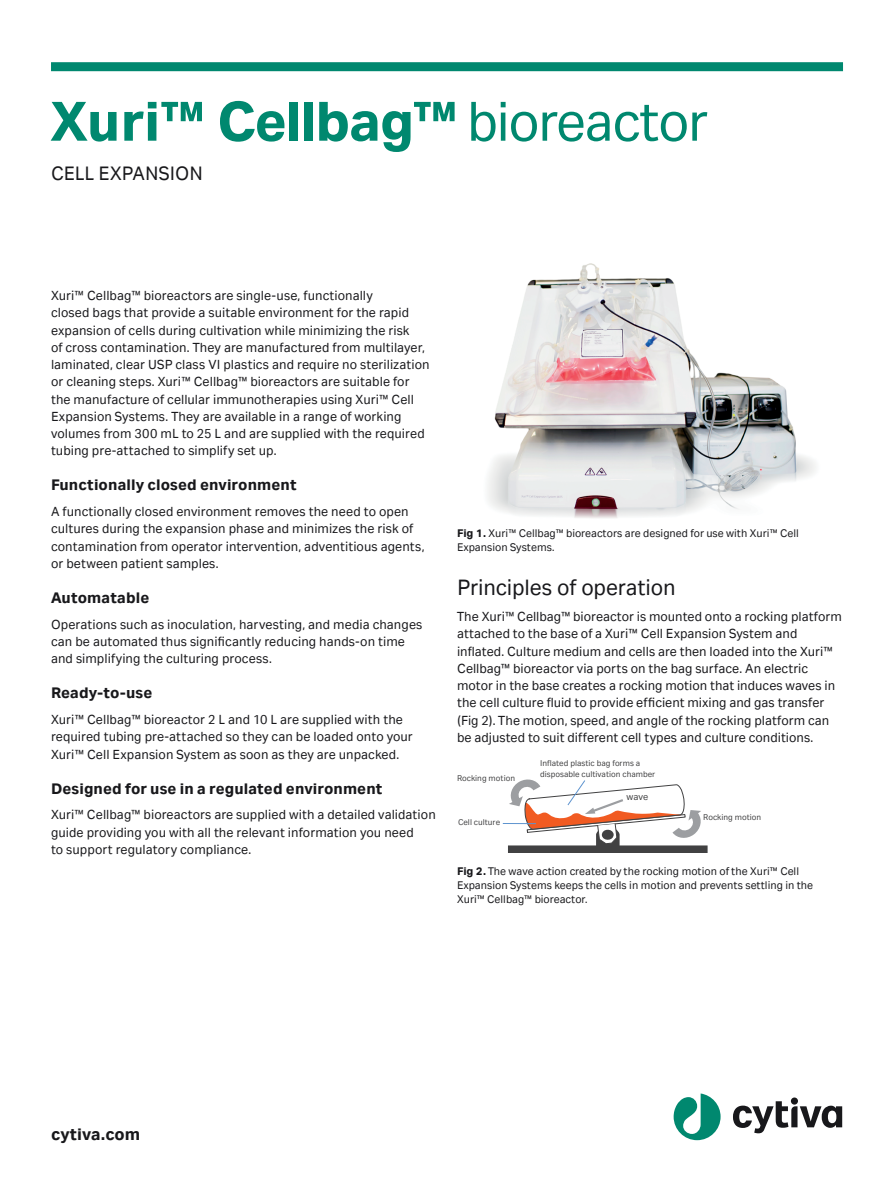
<style>
.page{position:relative;width:893px;height:1191px;background:#fff}
.page>*{position:absolute;margin:0;border:0;box-sizing:border-box;transform-origin:0 0}
.t1{font:700 60px "Cytiva Aktiv";letter-spacing:-.025em;color:#00886f}
.t2{font:24px "Cytiva Aktiv";letter-spacing:-.005em;color:#18181b}
.t3{font:21px "Cytiva Aktiv";letter-spacing:.005em;color:#18181b}
.t4{font:700 18px "Cytiva Aktiv";color:#18181b}
.t5{font:700 16.5px "Cytiva Aktiv";letter-spacing:.005em;color:#18181b}
.t6{font:14.25px/17.2px "Cytiva Aktiv";letter-spacing:.005em;color:#18181b}
.t7{font:12px/14.2px "Cytiva Aktiv";color:#18181b}
.t8{font:10.35px "Cytiva Aktiv";color:#414142}
.t9{font:9px/10.8px "Cytiva Aktiv";color:#414142}
.s1{font-weight:400}
.s2{font-weight:700}
</style>
<div class="page">
<div style="left:51px;top:62px;width:792px;height:9px;background:#00886f"></div>
<svg style="left:733px;top:1101px;width:109px;height:32px"></svg>
<div style="left:791px;top:1097px;width:7px;height:7px;background:#18181b;border-radius:50%"></div>
<svg style="left:674px;top:1093px;width:47px;height:47px"></svg>
<img style="left:488px;top:263px;width:328px;height:255px">
<svg style="left:502px;top:779px;width:206px;height:74px"></svg>
<h1 class="t1" style="left:51px;top:87px;width:659px">Xuri™ Cellbag™ <span class="s1">bioreactor</span></h1>
<h3 class="t3" style="left:51px;top:162px;width:153px">CELL EXPANSION</h3>
<p class="t6" style="left:51px;top:287px;width:380px">Xuri™ Cellbag™ bioreactors are single-use, functionally<br>closed bags that provide a suitable environment for the rapid expansion of cells during cultivation while minimizing the risk<br>of cross contamination. They are manufactured from multilayer, laminated, clear USP class VI plastics and require no sterilization or cleaning steps. Xuri™ Cellbag™ bioreactors are suitable for the manufacture of cellular immunotherapies using Xuri™ Cell Expansion Systems. They are available in a range of working volumes from 300 mL to 25 L and are supplied with the required tubing pre-attached to simplify set up.</p>
<p class="t5" style="left:51px;top:475px;width:247px">Functionally closed environment</p>
<p class="t6" style="left:51px;top:503px;width:375px">A functionally closed environment removes the need to open cultures during the expansion phase and minimizes the risk of contamination from operator intervention, adventitious agents, or between patient samples.</p>
<p class="t5" style="left:51px;top:588px;width:100px">Automatable</p>
<p class="t6" style="left:51px;top:615px;width:373px">Operations such as inoculation, harvesting, and media changes can be automated thus significantly reducing hands-on time and simplifying the culturing process.</p>
<p class="t5" style="left:51px;top:683px;width:103px">Ready-to-use</p>
<p class="t6" style="left:51px;top:710px;width:363px">Xuri™ Cellbag™ bioreactor 2 L and 10 L are supplied with the required tubing pre-attached so they can be loaded onto your<br>Xuri™ Cell Expansion System as soon as they are unpacked.</p>
<p class="t5" style="left:51px;top:779px;width:333px">Designed for use in a regulated environment</p>
<p class="t6" style="left:51px;top:806px;width:386px">Xuri™ Cellbag™ bioreactors are supplied with a detailed validation guide providing you with all the relevant information you need<br>to support regulatory compliance.</p>
<p class="t7" style="left:457px;top:526px;width:343px"><span class="s2">Fig 1.</span> Xuri™ Cellbag™ bioreactors are designed for use with Xuri™ Cell<br>Expansion Systems.</p>
<h2 class="t2" style="left:457px;top:575px;width:220px">Principles of operation</h2>
<p class="t6" style="left:457px;top:607px;width:386px">The Xuri™ Cellbag™ bioreactor is mounted onto a rocking platform attached to the base of a Xuri™ Cell Expansion System and inflated. Culture medium and cells are then loaded into the Xuri™ Cellbag™ bioreactor via ports on the bag surface. An electric motor in the base creates a rocking motion that induces waves in the cell culture fluid to provide efficient mixing and gas transfer (Fig 2). The motion, speed, and angle of the rocking platform can be adjusted to suit different cell types and culture conditions.</p>
<p class="t9" style="left:457px;top:773px;width:59px">Rocking motion</p>
<p class="t9" style="left:458px;top:817px;width:44px">Cell culture</p>
<p class="t9" style="left:540px;top:757px;width:117px">Inflated plastic bag forms a disposable cultivation chamber</p>
<p class="t8" style="left:626px;top:791px;width:23px">wave</p>
<p class="t9" style="left:703px;top:811px;width:59px">Rocking motion</p>
<p class="t7" style="left:457px;top:864px;width:358px"><span class="s2">Fig 2.</span> The wave action created by the rocking motion of the Xuri™ Cell<br>Expansion Systems keeps the cells in motion and prevents settling in the<br>Xuri™ Cellbag™ bioreactor.</p>
<p class="t4" style="left:51px;top:1123px;width:91px">cytiva.com</p>
</div>
